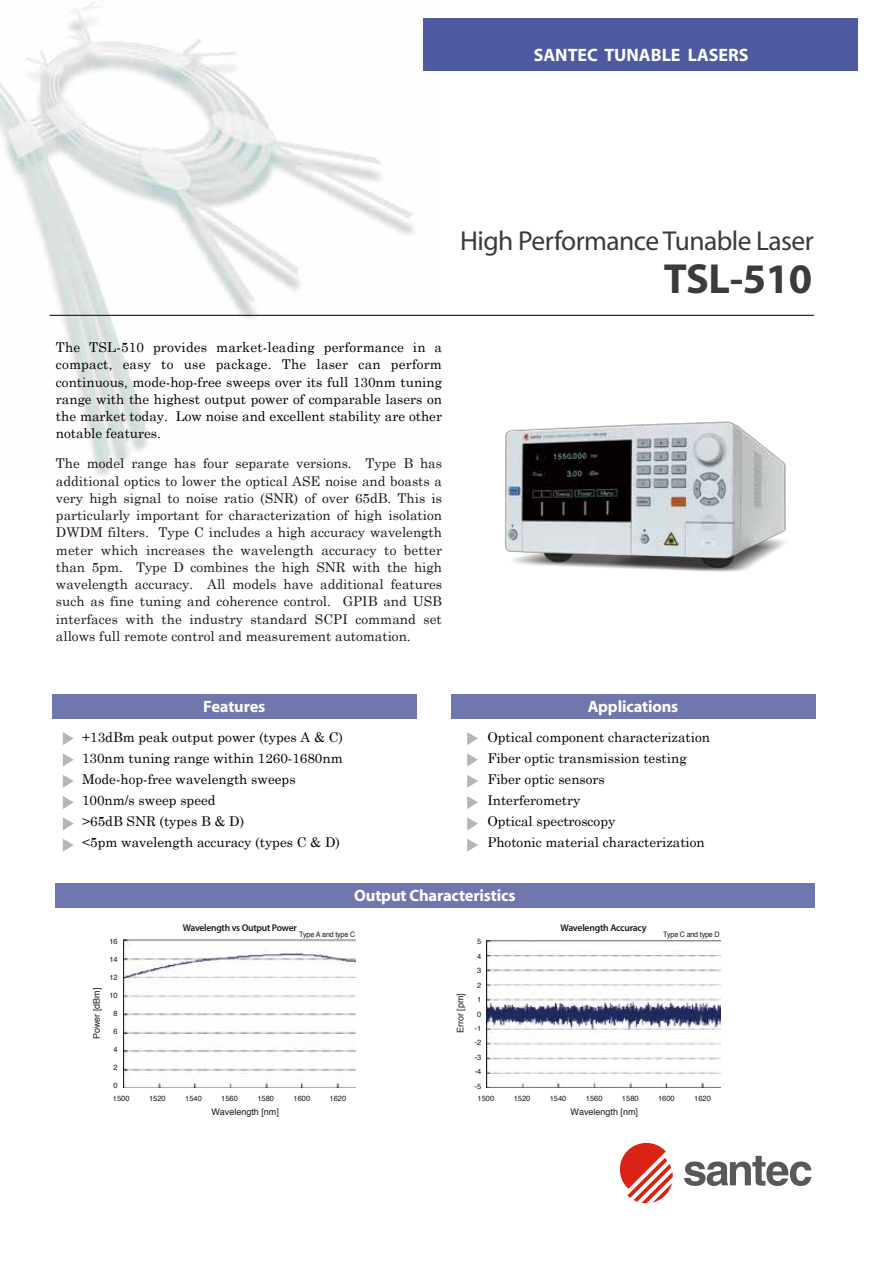
<style>
.page{position:relative;width:893px;height:1263px;background:#fff}
.page>*{position:absolute;margin:0;border:0;box-sizing:border-box;transform-origin:0 0}
.t1{font:700 42.3px "Myriad";letter-spacing:-.01em;color:#3e3a39}
.t2{font:27.45px "Myriad";letter-spacing:-.02em;color:#3e3a39}
.t3{font:700 18px "Myriad";color:#fff}
.t4{font:700 16.5px "Myriad";letter-spacing:-.01em;color:#fff}
.t5{font:13.5px/21px "Century Schoolbook";color:#040000}
.t6{font:13.5px/17.2px "Century Schoolbook";color:#221815;text-align:justify}
.t7{font:600 9.75px "Myriad Pro";letter-spacing:-.025em;color:#221815}
.t8{font:9px "Helvetica";color:#221815}
.t9{font:7.5px/14.4px "Helvetica";color:#221815;text-align:center}
.t10{font:7.5px "Helvetica";letter-spacing:-.025em;color:#221815;scale:.95 1}
</style>
<div class="page">
<div style="left:52px;top:694px;width:365px;height:25px;background:#7076ae"></div>
<img style="left:0;top:3px;width:434px;height:473px">
<div style="left:424px;top:18px;width:434px;height:53px;background:#4e5a9f"></div>
<div style="left:451px;top:694px;width:364px;height:25px;background:#7076ae"></div>
<svg style="left:63px;top:732px;width:11px;height:13px"></svg>
<svg style="left:63px;top:753px;width:11px;height:13px"></svg>
<svg style="left:63px;top:775px;width:11px;height:13px"></svg>
<svg style="left:63px;top:796px;width:11px;height:13px"></svg>
<svg style="left:63px;top:817px;width:11px;height:13px"></svg>
<svg style="left:63px;top:839px;width:11px;height:13px"></svg>
<svg style="left:467px;top:732px;width:11px;height:13px"></svg>
<svg style="left:467px;top:753px;width:11px;height:13px"></svg>
<svg style="left:467px;top:775px;width:11px;height:13px"></svg>
<svg style="left:467px;top:796px;width:11px;height:13px"></svg>
<svg style="left:467px;top:817px;width:11px;height:13px"></svg>
<svg style="left:467px;top:839px;width:11px;height:13px"></svg>
<svg style="left:684px;top:1156px;width:127px;height:30px"></svg>
<svg style="left:619px;top:1143px;width:54px;height:60px"></svg>
<div style="left:55px;top:883px;width:760px;height:25px;background:#7076ae"></div>
<hr style="left:50px;top:315px;width:764px;height:1px;background:#242424">
<img style="left:486px;top:940px;width:235px;height:148px">
<img style="left:123px;top:939px;width:233px;height:149px">
<img style="left:504px;top:421px;width:312px;height:274px">
<h3 class="t3" style="left:534px;top:46px;width:216px">SANTEC TUNABLE LASERS</h3>
<h2 class="t2" style="left:460px;top:227px;width:355px">High Performance Tunable Laser</h2>
<p class="t5" style="left:56px;top:338px;width:388px;line-height:17.2px;text-align:justify">The TSL-510 provides market-leading performance in a compact, easy to use package. The laser can perform continuous, mode-hop-free sweeps over its full 130nm tuning range with the highest output power of comparable lasers on the market today. Low noise and excellent stability are other notable features.</p>
<p class="t6" style="left:56px;top:455px;width:388px">The model range has four separate versions. Type B has additional optics to lower the optical ASE noise and boasts a very high signal to noise ratio (SNR) of over 65dB. This is particularly important for characterization of high isolation DWDM filters. Type C includes a high accuracy wavelength meter which increases the wavelength accuracy to better than 5pm. Type D combines the high SNR with the high wavelength accuracy. All models have additional features such as fine tuning and coherence control. GPIB and USB interfaces with the industry standard SCPI command set allows full remote control and measurement automation.</p>
<h1 class="t1" style="left:664px;top:257px;width:150px">TSL-510</h1>
<p class="t4" style="left:203px;top:698px;width:64px">Features</p>
<p class="t4" style="left:588px;top:698px;width:92px">Applications</p>
<p class="t5" style="left:82px;top:726px;width:262px">+13dBm peak output power (types A &amp; C)<br>130nm tuning range within 1260-1680nm<br>Mode-hop-free wavelength sweeps<br>100nm/s sweep speed<br>&gt;65dB SNR (types B &amp; D)<br>&lt;5pm wavelength accuracy (types C &amp; D)</p>
<p class="t5" style="left:487px;top:726px;width:224px">Optical component characterization<br>Fiber optic transmission testing<br>Fiber optic sensors<br>Interferometry<br>Optical spectroscopy<br>Photonic material characterization</p>
<p class="t4" style="left:354px;top:887px;width:163px">Output Characteristics</p>
<p class="t8" style="left:90px;top:1039px;width:53px;rotate:-90deg">Power [dBm]</p>
<p class="t9" style="left:109px;top:935px;width:10px">16</p>
<p class="t9" style="left:109px;top:953px;width:10px">14</p>
<p class="t9" style="left:109px;top:971px;width:10px">12</p>
<p class="t9" style="left:109px;top:989px;width:10px">10</p>
<p class="t9" style="left:114px;top:1007px;width:6px">8</p>
<p class="t9" style="left:114px;top:1025px;width:6px">6</p>
<p class="t9" style="left:114px;top:1043px;width:6px">4</p>
<p class="t9" style="left:114px;top:1061px;width:6px">2</p>
<p class="t9" style="left:114px;top:1079px;width:6px">0</p>
<p class="t7" style="left:183px;top:922px;width:115px">Wavelength vs Output Power</p>
<p class="t10" style="left:299px;top:929px;width:61px">Type A and type C</p>
<p class="t9" style="left:113px;top:1091px;width:18px">1500</p>
<p class="t9" style="left:149px;top:1091px;width:18px">1520</p>
<p class="t9" style="left:185px;top:1091px;width:18px">1540</p>
<p class="t9" style="left:221px;top:1091px;width:18px">1560</p>
<p class="t9" style="left:257px;top:1091px;width:18px">1580</p>
<p class="t9" style="left:293px;top:1091px;width:18px">1600</p>
<p class="t9" style="left:330px;top:1091px;width:18px">1620</p>
<p class="t8" style="left:211px;top:1105px;width:69px">Wavelength [nm]</p>
<p class="t8" style="left:453px;top:1033px;width:42px;rotate:-90deg">Error [pm]</p>
<p class="t9" style="left:475px;top:935px;width:8px">5<br>4<br>3<br>2<br>1<br>0 -1 -2 -3 -4 -5</p>
<p class="t7" style="left:560px;top:922px;width:88px">Wavelength Accuracy</p>
<p class="t10" style="left:663px;top:929px;width:61px">Type C and type D</p>
<p class="t9" style="left:478px;top:1091px;width:18px">1500</p>
<p class="t9" style="left:514px;top:1091px;width:18px">1520</p>
<p class="t9" style="left:550px;top:1091px;width:18px">1540</p>
<p class="t9" style="left:586px;top:1091px;width:18px">1560</p>
<p class="t9" style="left:622px;top:1091px;width:18px">1580</p>
<p class="t9" style="left:658px;top:1091px;width:18px">1600</p>
<p class="t9" style="left:694px;top:1091px;width:18px">1620</p>
<p class="t8" style="left:571px;top:1105px;width:69px">Wavelength [nm]</p>
</div>
